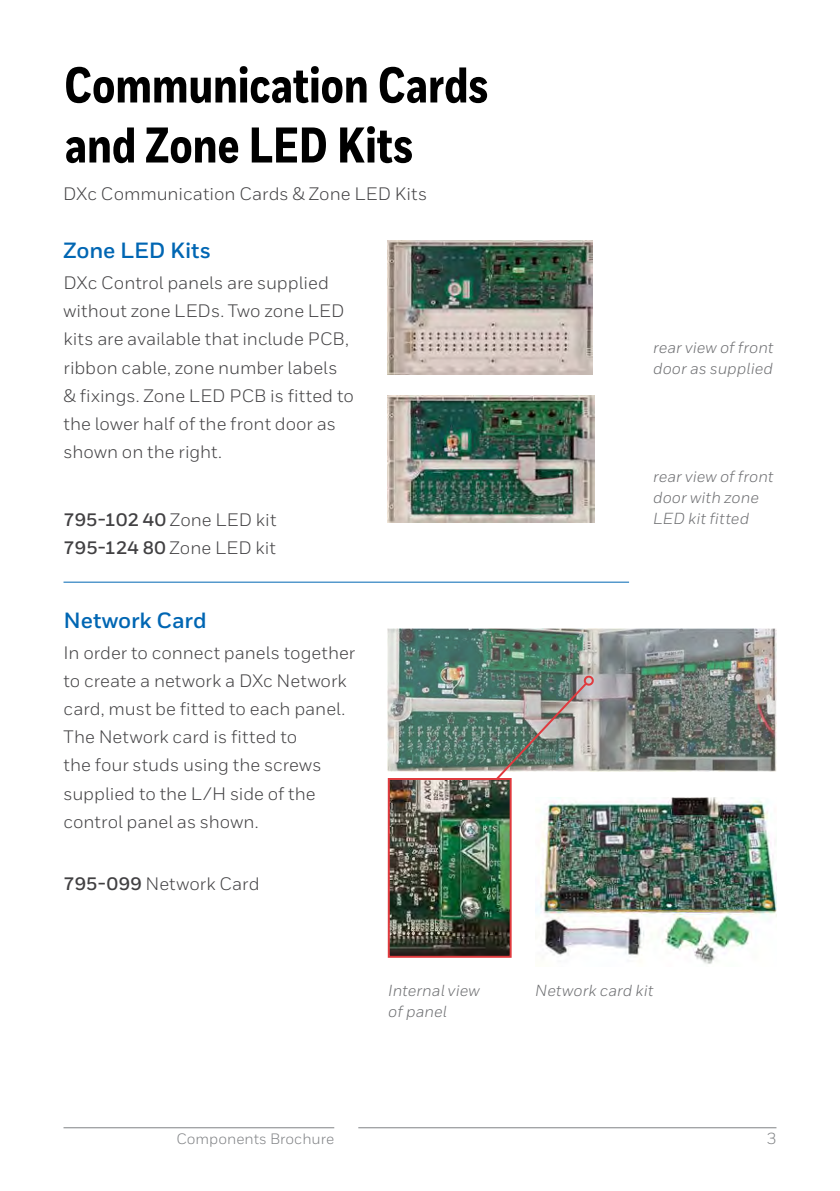
<style>
.page{position:relative;width:840px;height:1191px;background:#fff}
.page>*{position:absolute;margin:0;border:0;box-sizing:border-box;transform-origin:0 0}
.t1{font:800 50px/60px "Honeywell Cond";letter-spacing:-.005em;color:#000}
.t2{font:700 22px "Honeywell Sans";letter-spacing:-.005em;color:#0066b3}
.t3{font:18px/28px "Honeywell Sans";color:#414042}
.t4{font:italic 16px/21px "Honeywell Sans";letter-spacing:.005em;color:#6d6e71}
.t5{font:16px "Honeywell Sans";color:#808285}
.t6{font:15px "Honeywell Sans";color:#808285}
.s1{font-weight:700}
</style>
<div class="page">
<img style="left:387px;top:241px;width:205px;height:133px">
<img style="left:387px;top:395px;width:207px;height:128px">
<img style="left:387px;top:628px;width:389px;height:143px">
<img style="left:390px;top:781px;width:118px;height:173px">
<div style="left:387px;top:778px;width:124px;height:179px;border:2px solid #e03a3e"></div>
<svg style="left:494px;top:681px;width:94px;height:100px;background:#939b94"></svg>
<div style="left:583px;top:675px;width:10px;height:11px;border:2px solid #e03a3e;border-radius:50%"></div>
<img style="left:535px;top:797px;width:241px;height:167px">
<hr style="left:63px;top:582px;width:565px;height:1px;background:#0066b3">
<hr style="left:358px;top:1127px;width:418px;height:1px;background:#808285">
<hr style="left:63px;top:1127px;width:271px;height:1px;background:#808285">
<h1 class="t1" style="left:64px;top:57px;width:425px">Communication Cards and Zone LED Kits</h1>
<p class="t3" style="left:63px;top:179px;width:365px">DXc Communication Cards &amp; Zone LED Kits</p>
<p class="t2" style="left:63px;top:237px;width:149px">Zone LED Kits</p>
<p class="t3" style="left:63px;top:269px;width:292px">DXc Control panels are supplied without zone LEDs. Two zone LED kits are available that include PCB, ribbon cable, zone number labels &amp; fixings. Zone LED PCB is fitted to the lower half of the front door as shown on the right.</p>
<p class="t3" style="left:63px;top:505px;width:214px"><span class="s1">795-102 40</span> Zone LED kit<br><span class="s1">795-124 80</span> Zone LED kit</p>
<p class="t2" style="left:63px;top:607px;width:145px">Network Card</p>
<p class="t3" style="left:63px;top:639px;width:293px">In order to connect panels together to create a network a DXc Network card, must be fitted to each panel.<br>The Network card is fitted to<br>the four studs using the screws supplied to the L/H side of the control panel as shown.</p>
<p class="t3" style="left:63px;top:869px;width:197px"><span class="s1">795-099</span> Network Card</p>
<p class="t4" style="left:652px;top:337px;width:122px">rear view of front door as supplied</p>
<p class="t4" style="left:652px;top:466px;width:122px">rear view of front door with zone<br>LED kit fitted</p>
<p class="t4" style="left:388px;top:979px;width:93px">Internal view</p>
<p class="t4" style="left:535px;top:979px;width:120px">Network card kit</p>
<p class="t4" style="left:388px;top:1000px;width:60px">of panel</p>
<p class="t6" style="left:176px;top:1129px;width:159px">Components Brochure</p>
<p class="t5" style="left:766px;top:1129px;width:11px">3</p>
</div>
